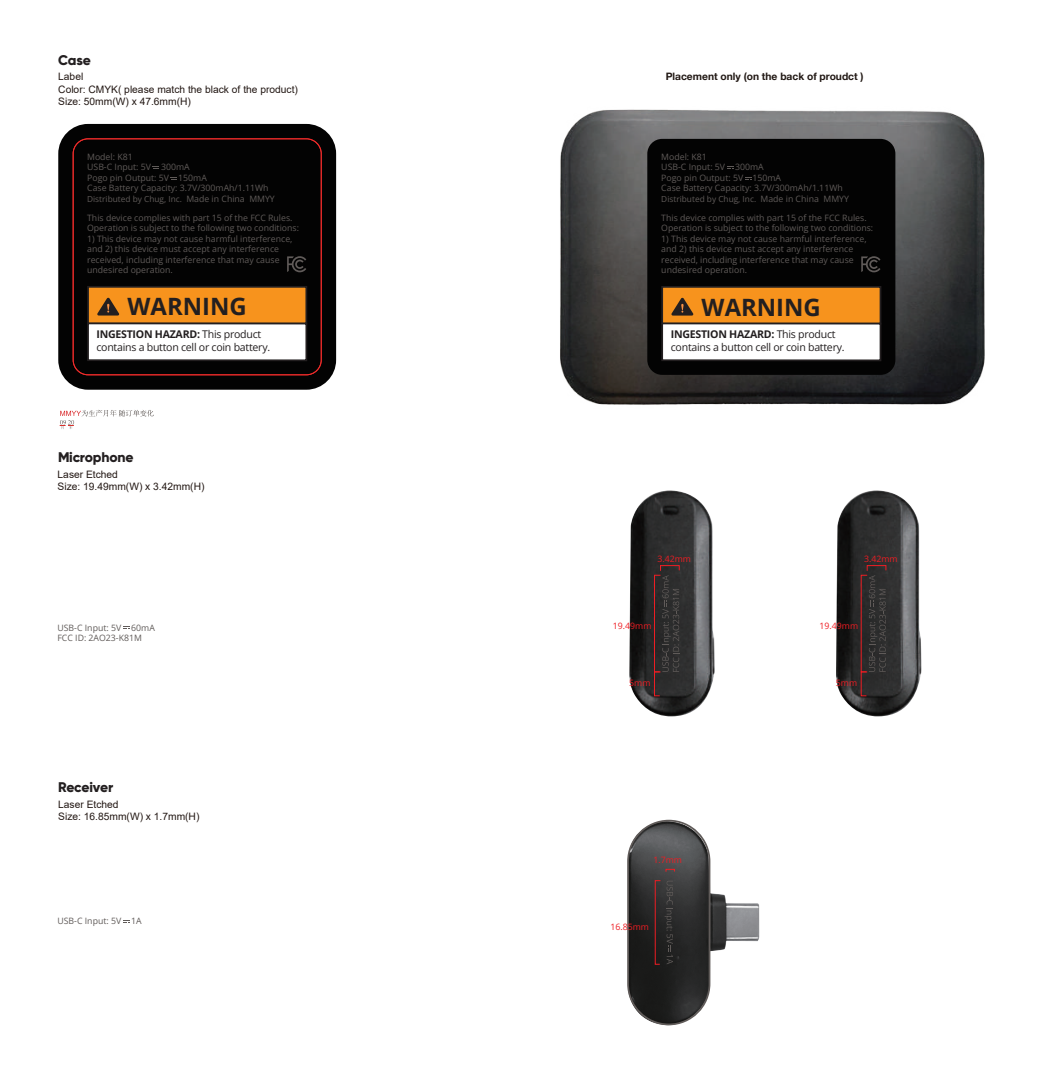
<style>
.page{position:relative;width:1050px;height:1083px;background:#fff}
.page>*{position:absolute;margin:0;border:0;box-sizing:border-box;transform-origin:0 0}
.t1{font:700 23.8px "Open Sans";color:#231f20}
.t2{font:800 14px "Gilroy";letter-spacing:-.015em;color:#231f20}
.t3{font:10.67px/13.1px "Open Sans";letter-spacing:-.025em;color:#231f20}
.t4{font:10.33px/12.2px "Arial";color:#221713}
.t5{font:700 10.33px "Helvetica Neue";color:#211814}
.t6{font:8.75px/10.5px "Open Sans";color:#605b59}
.t7{font:8.75px "Open Sans";color:#ee1d23}
.t8{font:8.4px "Open Sans";color:#605b59}
.s1{font-size:8.75px}
.s2{font-weight:700}
</style>
<div class="page">
<img style="left:628px;top:819px;width:132px;height:207px">
<svg style="left:60px;top:410px;width:94px;height:19px"></svg>
<img style="left:560px;top:109px;width:425px;height:296px">
<img style="left:629px;top:490px;width:86px;height:227px">
<div style="left:660px;top:565px;width:20px;height:6px;border:1px solid #ee1d23"></div>
<svg style="left:654px;top:880px;width:19px;height:85px"></svg>
<svg style="left:665px;top:869px;width:10px;height:3px"></svg>
<img style="left:836px;top:490px;width:86px;height:227px">
<div style="left:867px;top:565px;width:19px;height:6px;border:1px solid #ee1d23"></div>
<div style="left:58px;top:124px;width:278px;height:266px;background:#030303;border-radius:30px"></div>
<div style="left:73px;top:139px;width:248px;height:236px;border:1px solid #ee2b2a;border-radius:15px"></div>
<svg style="left:153px;top:166px;width:6px;height:3px"></svg>
<svg style="left:171px;top:177px;width:6px;height:3px"></svg>
<svg style="left:287px;top:256px;width:19px;height:16px"></svg>
<div style="left:87px;top:286px;width:220px;height:38px;background:#f7931d;border:2px solid #231f20"></div>
<div style="left:88px;top:323px;width:218px;height:37px;background:#fff"></div>
<div style="left:87px;top:323px;width:220px;height:38px;border:2px solid #231f20"></div>
<svg style="left:97px;top:298px;width:23px;height:18px"></svg>
<div style="left:647px;top:139px;width:248px;height:236px;background:#030303"></div>
<svg style="left:727px;top:166px;width:6px;height:3px"></svg>
<svg style="left:745px;top:177px;width:6px;height:3px"></svg>
<svg style="left:861px;top:256px;width:19px;height:16px"></svg>
<div style="left:661px;top:286px;width:220px;height:38px;background:#f7931d;border:2px solid #231f20"></div>
<div style="left:662px;top:323px;width:218px;height:37px;background:#fff"></div>
<div style="left:661px;top:323px;width:220px;height:38px;border:2px solid #231f20"></div>
<svg style="left:671px;top:298px;width:23px;height:18px"></svg>
<svg style="left:653px;top:574px;width:26px;height:123px"></svg>
<svg style="left:860px;top:574px;width:26px;height:123px"></svg>
<div style="left:627px;top:820px;width:83px;height:205px;border:2px solid #605b59;border-radius:41px"></div>
<h2 class="t2" style="left:58px;top:51px;width:34px">Case</h2>
<p class="t4" style="left:58px;top:71px;width:241px">Label<br>Color: CMYK( please match the black of the product)<br>Size: 50mm(W) x 47.6mm(H)</p>
<p class="t6" style="left:87px;top:151px;width:183px">Model: K81<br>USB-C Input: 5V 300mA<br>Pogo pin Output: 5V 150mA<br>Case Battery Capacity: 3.7V/300mAh/1.11Wh</p>
<p class="t8" style="left:87px;top:193px;width:189px">Distributed by Chug, Inc. <span class="s1">Made in China MMYY</span></p>
<p class="t6" style="left:87px;top:212px;width:213px">This device complies with part 15 of the FCC Rules.<br>Operation is subject to the following two conditions:</p>
<p class="t6" style="left:87px;top:233px;width:207px">1) This device may not cause harmful interference, and 2) this device must accept any interference received, including interference that may cause undesired operation.</p>
<h1 class="t1" style="left:127px;top:291px;width:121px">WARNING</h1>
<p class="t3" style="left:96px;top:327px;width:175px"><span class="s2">INGESTION HAZARD:</span> This product contains a button cell or coin battery.</p>
<h2 class="t2" style="left:58px;top:449px;width:77px">Microphone</h2>
<p class="t4" style="left:58px;top:468px;width:148px">Laser Etched<br>Size: 19.49mm(W) x 3.42mm(H)</p>
<p class="t6" style="left:57px;top:622px;width:99px">USB-C Input: 5V 60mA<br>FCC ID: 2AO23-K81M</p>
<h2 class="t2" style="left:58px;top:779px;width:57px">Receiver</h2>
<p class="t4" style="left:58px;top:798px;width:143px">Laser Etched<br>Size: 16.85mm(W) x 1.7mm(H)</p>
<p class="t6" style="left:57px;top:915px;width:86px">USB-C Input: 5V 1A</p>
<p class="t5" style="left:666px;top:69px;width:199px">Placement only (on the back of proudct )</p>
<p class="t6" style="left:661px;top:151px;width:183px">Model: K81<br>USB-C Input: 5V 300mA<br>Pogo pin Output: 5V 150mA<br>Case Battery Capacity: 3.7V/300mAh/1.11Wh</p>
<p class="t8" style="left:661px;top:193px;width:189px">Distributed by Chug, Inc. <span class="s1">Made in China MMYY</span></p>
<p class="t6" style="left:661px;top:212px;width:213px">This device complies with part 15 of the FCC Rules.<br>Operation is subject to the following two conditions:</p>
<p class="t6" style="left:661px;top:233px;width:207px">1) This device may not cause harmful interference, and 2) this device must accept any interference received, including interference that may cause undesired operation.</p>
<h1 class="t1" style="left:701px;top:291px;width:121px">WARNING</h1>
<p class="t3" style="left:671px;top:327px;width:175px"><span class="s2">INGESTION HAZARD:</span> This product contains a button cell or coin battery.</p>
<p class="t7" style="left:657px;top:553px;width:35px">3.42mm</p>
<p class="t7" style="left:613px;top:620px;width:40px">19.49mm</p>
<p class="t7" style="left:629px;top:677px;width:23px">5mm</p>
<p class="t7" style="left:653px;top:853px;width:30px">1.7mm</p>
<p class="t7" style="left:610px;top:921px;width:40px">16.85mm</p>
<p class="t7" style="left:864px;top:553px;width:35px">3.42mm</p>
<p class="t7" style="left:819px;top:620px;width:40px">19.49mm</p>
<p class="t7" style="left:836px;top:677px;width:23px">5mm</p>
</div>
